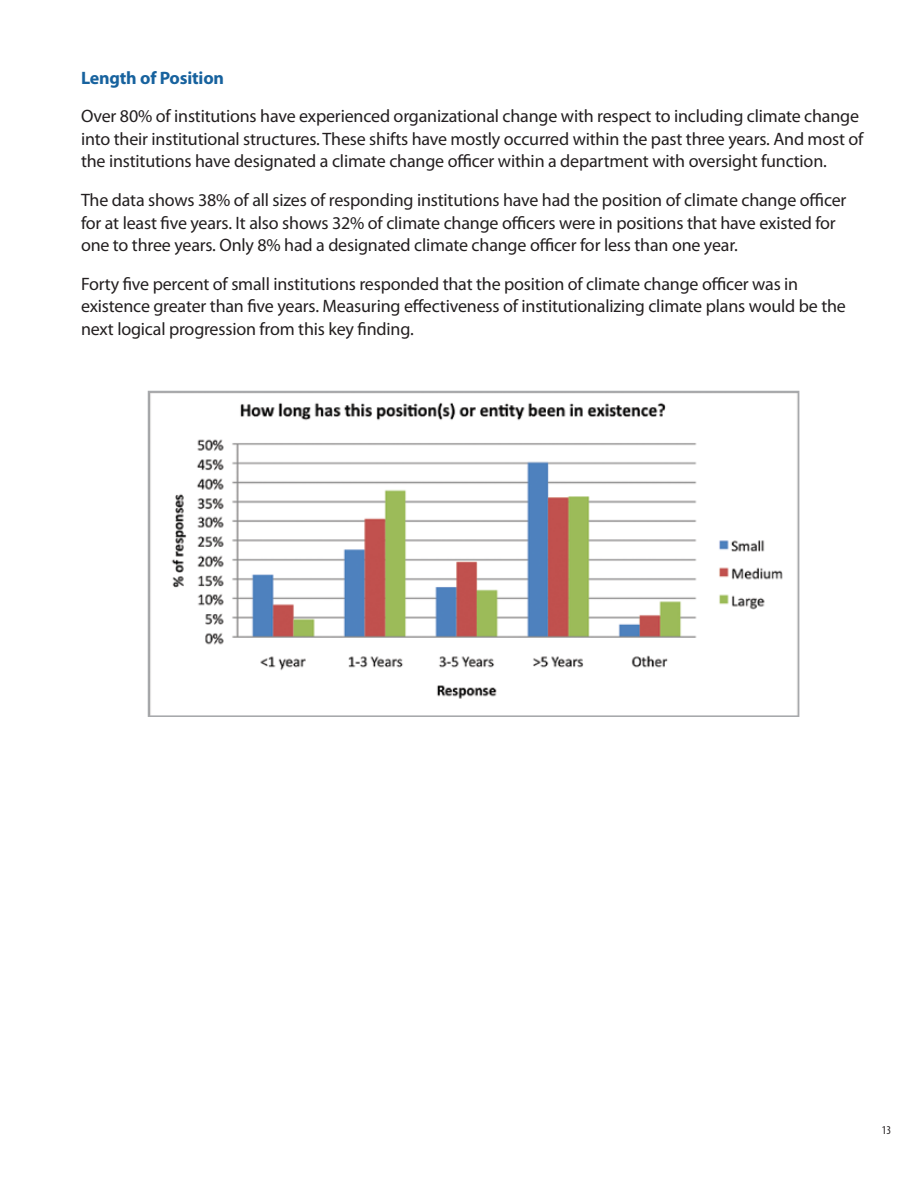
<style>
.page{position:relative;width:918px;height:1188px;background:#fff}
.page>*{position:absolute;margin:0;border:0;box-sizing:border-box;transform-origin:0 0}
.t1{font:18px/22.5px "Myriad Pro";letter-spacing:-.01em;color:#231f20}
.t2{font:700 18px "Myriad Pro";letter-spacing:-.01em;color:#17629e}
.t3{font:condensed 12px "Myriad Pro";color:#231f20}
</style>
<div class="page">
<img style="left:171px;top:402px;width:612px;height:297px">
<div style="left:148px;top:391px;width:651px;height:326px;border:2px solid #a7a9ac"></div>
<p class="t2" style="left:81px;top:66px;width:145px">Length of Position</p>
<p class="t1" style="left:81px;top:105px;width:784px">Over 80% of institutions have experienced organizational change with respect to including climate change into their institutional structures. These shifts have mostly occurred within the past three years. And most of the institutions have designated a climate change officer within a department with oversight function.</p>
<p class="t1" style="left:81px;top:189px;width:767px">The data shows 38% of all sizes of responding institutions have had the position of climate change officer for at least five years. It also shows 32% of climate change officers were in positions that have existed for one to three years. Only 8% had a designated climate change officer for less than one year.</p>
<p class="t1" style="left:81px;top:272px;width:766px">Forty five percent of small institutions responded that the position of climate change officer was in existence greater than five years. Measuring effectiveness of institutionalizing climate plans would be the next logical progression from this key finding.</p>
<p class="t3" style="left:882px;top:1123px;width:11px">13</p>
</div>
